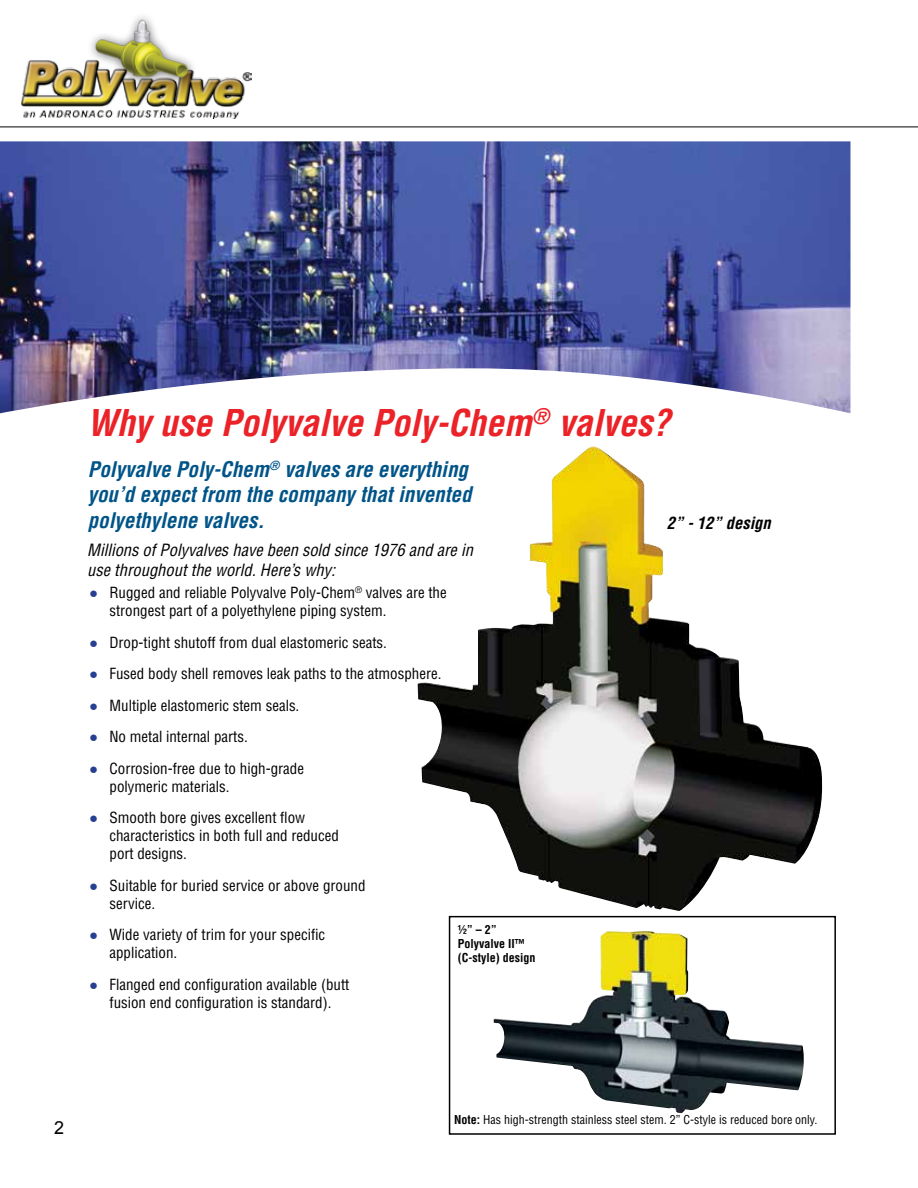
<style>
.page{position:relative;width:918px;height:1188px;background:#fff}
.page>*{position:absolute;margin:0;border:0;box-sizing:border-box;transform-origin:0 0}
.t1{font:italic 700 condensed 36px "Helvetica LT Std";color:#eb2227}
.t2{font:italic 700 condensed 21px/25.2px "Helvetica LT Std";color:#005488}
.t3{font:18px "Arial";color:#000}
.t4{font:italic condensed 16.5px/19.8px "Helvetica LT Std";color:#000}
.t5{font:italic 700 condensed 16.5px "Helvetica LT Std";color:#000}
.t6{font:condensed 15px/18px "Helvetica LT Std";color:#000}
.t7{font:condensed 12px "Helvetica LT Std";color:#000}
.t8{font:700 condensed 12px/14.4px "Helvetica LT Std";color:#000}
.s1{font-family:"Arial";font-stretch:normal;color:#25408f}
.s2{font-weight:700}
</style>
<div class="page">
<hr style="left:0;top:127px;width:918px;height:1px;background:#000">
<img style="left:21px;top:16px;width:230px;height:102px">
<img style="left:417px;top:447px;width:406px;height:464px">
<img style="left:0;top:141px;width:850px;height:272px">
<img style="left:494px;top:931px;width:310px;height:182px">
<div style="left:449px;top:916px;width:387px;height:219px;border:2px solid #000"></div>
<h1 class="t1" style="left:87px;top:400px;width:585px">Why use Polyvalve Poly-Chem<sup>®</sup> valves?</h1>
<h2 class="t2" style="left:88px;top:457px;width:385px">Polyvalve Poly-Chem<sup>®</sup> valves are everything you’d expect from the company that invented polyethylene valves.</h2>
<p class="t5" style="left:667px;top:512px;width:106px">2” - 12” design</p>
<p class="t4" style="left:87px;top:541px;width:387px">Millions of Polyvalves have been sold since 1976 and are in use throughout the world. Here’s why:</p>
<p class="t6" style="left:110px;top:583px;width:339px;text-indent:-20px"><span class="s1">●</span> Rugged and reliable Polyvalve Poly-Chem<sup>®</sup> valves are the strongest part of a polyethylene piping system.</p>
<p class="t6" style="left:89px;top:633px;width:299px"><span class="s1">●</span> Drop-tight shutoff from dual elastomeric seats.</p>
<p class="t6" style="left:89px;top:664px;width:354px"><span class="s1">●</span> Fused body shell removes leak paths to the atmosphere.</p>
<p class="t6" style="left:89px;top:696px;width:212px"><span class="s1">●</span> Multiple elastomeric stem seals.</p>
<p class="t6" style="left:89px;top:727px;width:160px"><span class="s1">●</span> No metal internal parts.</p>
<p class="t6" style="left:110px;top:759px;width:196px;text-indent:-20px"><span class="s1">●</span> Corrosion-free due to high-grade polymeric materials.</p>
<p class="t6" style="left:110px;top:808px;width:231px;text-indent:-20px"><span class="s1">●</span> Smooth bore gives excellent flow characteristics in both full and reduced port designs.</p>
<p class="t6" style="left:110px;top:876px;width:258px;text-indent:-20px"><span class="s1">●</span> Suitable for buried service or above ground service.</p>
<p class="t6" style="left:110px;top:925px;width:217px;text-indent:-20px"><span class="s1">●</span> Wide variety of trim for your specific application.</p>
<p class="t6" style="left:89px;top:975px;width:262px;text-align:center"><span class="s1">●</span> Flanged end configuration available (butt fusion end configuration is standard).</p>
<p class="t8" style="left:458px;top:922px;width:79px">½” – 2”<br>Polyvalve II™ (C-style) design</p>
<p class="t3" style="left:54px;top:1116px;width:12px">2</p>
<p class="t7" style="left:454px;top:1112px;width:365px"><span class="s2">Note:</span> Has high-strength stainless steel stem. 2” C-style is reduced bore only.</p>
</div>
